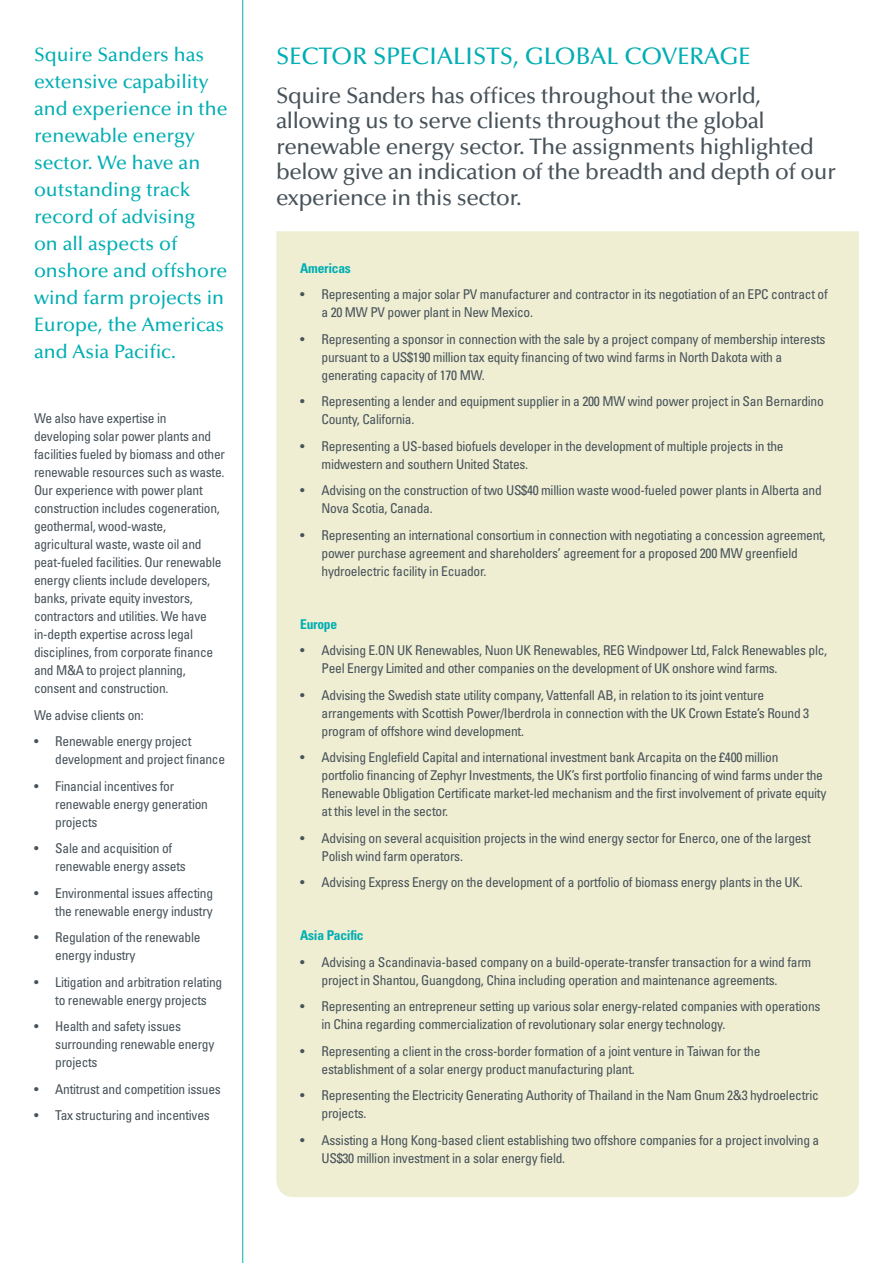
<style>
.page{position:relative;width:893px;height:1263px;background:#fff}
.page>*{position:absolute;margin:0;border:0;box-sizing:border-box;transform-origin:0 0}
.t1{font:500 24px "Optima LT Std";color:#00aeb3}
.t2{font:500 22.5px/25.5px "Optima LT Std";letter-spacing:-.02em;color:#475259}
.t3{font:500 19.5px/27px "Optima LT Std";color:#00aeb3}
.t4{font:condensed 13.5px/18px "Univers LT Std";letter-spacing:-.02em;color:#475259}
.t5{font:700 condensed 13.5px "Univers LT Std";letter-spacing:-.02em;color:#00aeb3}
</style>
<div class="page">
<hr style="left:242px;top:0;width:1px;height:1263px;background:#00aeb3">
<div style="left:276px;top:231px;width:583px;height:966px;background:#efeed3"></div>
<h3 class="t3" style="left:34px;top:42px;width:195px">Squire Sanders has extensive capability and experience in the renewable energy sector. We have an outstanding track record of advising<br>on all aspects of onshore and offshore wind farm projects in<br>Europe, the Americas and Asia Pacific.</h3>
<p class="t4" style="left:34px;top:409px;width:192px">We also have expertise in developing solar power plants and facilities fueled by biomass and other renewable resources such as waste.<br>Our experience with power plant construction includes cogeneration, geothermal, wood-waste, agricultural waste, waste oil and peat-fueled facilities. Our renewable energy clients include developers, banks, private equity investors, contractors and utilities. We have in-depth expertise across legal disciplines, from corporate finance and M&amp;A to project planning, consent and construction.</p>
<p class="t4" style="left:34px;top:706px;width:111px">We advise clients on:</p>
<p class="t4" style="left:55px;top:732px;width:171px;text-indent:-21px">• Renewable energy project development and project finance</p>
<p class="t4" style="left:55px;top:777px;width:154px;text-indent:-21px">• Financial incentives for renewable energy generation projects</p>
<p class="t4" style="left:55px;top:839px;width:132px;text-indent:-21px">• Sale and acquisition of renewable energy assets</p>
<p class="t4" style="left:34px;top:884px;width:181px;text-align:right">• Environmental issues affecting the renewable energy industry</p>
<p class="t4" style="left:55px;top:928px;width:147px;text-indent:-21px">• Regulation of the renewable energy industry</p>
<p class="t4" style="left:34px;top:973px;width:190px;text-align:center">• Litigation and arbitration relating to renewable energy projects</p>
<p class="t4" style="left:55px;top:1017px;width:161px;text-indent:-21px">• Health and safety issues surrounding renewable energy projects</p>
<p class="t4" style="left:34px;top:1080px;width:188px">• Antitrust and competition issues</p>
<p class="t4" style="left:34px;top:1106px;width:177px">• Tax structuring and incentives</p>
<h1 class="t1" style="left:276px;top:43px;width:476px">sector specialists, global coverage</h1>
<p class="t2" style="left:276px;top:83px;width:561px">Squire Sanders has offices throughout the world, allowing us to serve clients throughout the global renewable energy sector. The assignments highlighted below give an indication of the breadth and depth of our experience in this sector.</p>
<p class="t5" style="left:300px;top:259px;width:52px">Americas</p>
<p class="t4" style="left:322px;top:285px;width:508px;text-indent:-21px">• Representing a major solar PV manufacturer and contractor in its negotiation of an EPC contract of a 20 MW PV power plant in New Mexico.</p>
<p class="t4" style="left:322px;top:330px;width:505px;text-indent:-21px">• Representing a sponsor in connection with the sale by a project company of membership interests pursuant to a US$190 million tax equity financing of two wind farms in North Dakota with a generating capacity of 170 MW.</p>
<p class="t4" style="left:322px;top:392px;width:504px;text-indent:-21px">• Representing a lender and equipment supplier in a 200 MW wind power project in San Bernardino<br>County, California.</p>
<p class="t4" style="left:322px;top:437px;width:464px;text-indent:-21px">• Representing a US-based biofuels developer in the development of multiple projects in the midwestern and southern United States.</p>
<p class="t4" style="left:322px;top:481px;width:502px;text-indent:-21px">• Advising on the construction of two US$40 million waste wood-fueled power plants in Alberta and<br>Nova Scotia, Canada.</p>
<p class="t4" style="left:322px;top:525px;width:506px;text-indent:-21px">• Representing an international consortium in connection with negotiating a concession agreement, power purchase agreement and shareholders’ agreement for a proposed 200 MW greenfield hydroelectric facility in Ecuador.</p>
<p class="t5" style="left:300px;top:615px;width:38px">Europe</p>
<p class="t4" style="left:322px;top:641px;width:507px;text-indent:-21px">• Advising E.ON UK Renewables, Nuon UK Renewables, REG Windpower Ltd, Falck Renewables plc,<br>Peel Energy Limited and other companies on the development of UK onshore wind farms.</p>
<p class="t4" style="left:322px;top:685px;width:489px;text-indent:-21px">• Advising the Swedish state utility company, Vattenfall AB, in relation to its joint venture arrangements with Scottish Power/Iberdrola in connection with the UK Crown Estate’s Round 3 program of offshore wind development.</p>
<p class="t4" style="left:322px;top:748px;width:506px;text-indent:-21px">• Advising Englefield Capital and international investment bank Arcapita on the £400 million<br>portfolio financing of Zephyr Investments, the UK’s first portfolio financing of wind farms under the Renewable Obligation Certificate market-led mechanism and the first involvement of private equity at this level in the sector.</p>
<p class="t4" style="left:322px;top:828px;width:491px;text-indent:-21px">• Advising on several acquisition projects in the wind energy sector for Enerco, one of the largest<br>Polish wind farm operators.</p>
<p class="t4" style="left:300px;top:873px;width:504px">• Advising Express Energy on the development of a portfolio of biomass energy plants in the UK.</p>
<p class="t5" style="left:300px;top:927px;width:65px">Asia Pacific</p>
<p class="t4" style="left:322px;top:952px;width:491px;text-indent:-21px">• Advising a Scandinavia-based company on a build-operate-transfer transaction for a wind farm project in Shantou, Guangdong, China including operation and maintenance agreements.</p>
<p class="t4" style="left:322px;top:997px;width:501px;text-indent:-21px">• Representing an entrepreneur setting up various solar energy-related companies with operations in China regarding commercialization of revolutionary solar energy technology.</p>
<p class="t4" style="left:322px;top:1041px;width:440px;text-indent:-21px">• Representing a client in the cross-border formation of a joint venture in Taiwan for the establishment of a solar energy product manufacturing plant.</p>
<p class="t4" style="left:322px;top:1086px;width:499px;text-indent:-21px">• Representing the Electricity Generating Authority of Thailand in the Nam Gnum 2&amp;3 hydroelectric projects.</p>
<p class="t4" style="left:322px;top:1130px;width:499px;text-indent:-21px">• Assisting a Hong Kong-based client establishing two offshore companies for a project involving a<br>US$30 million investment in a solar energy field.</p>
</div>
